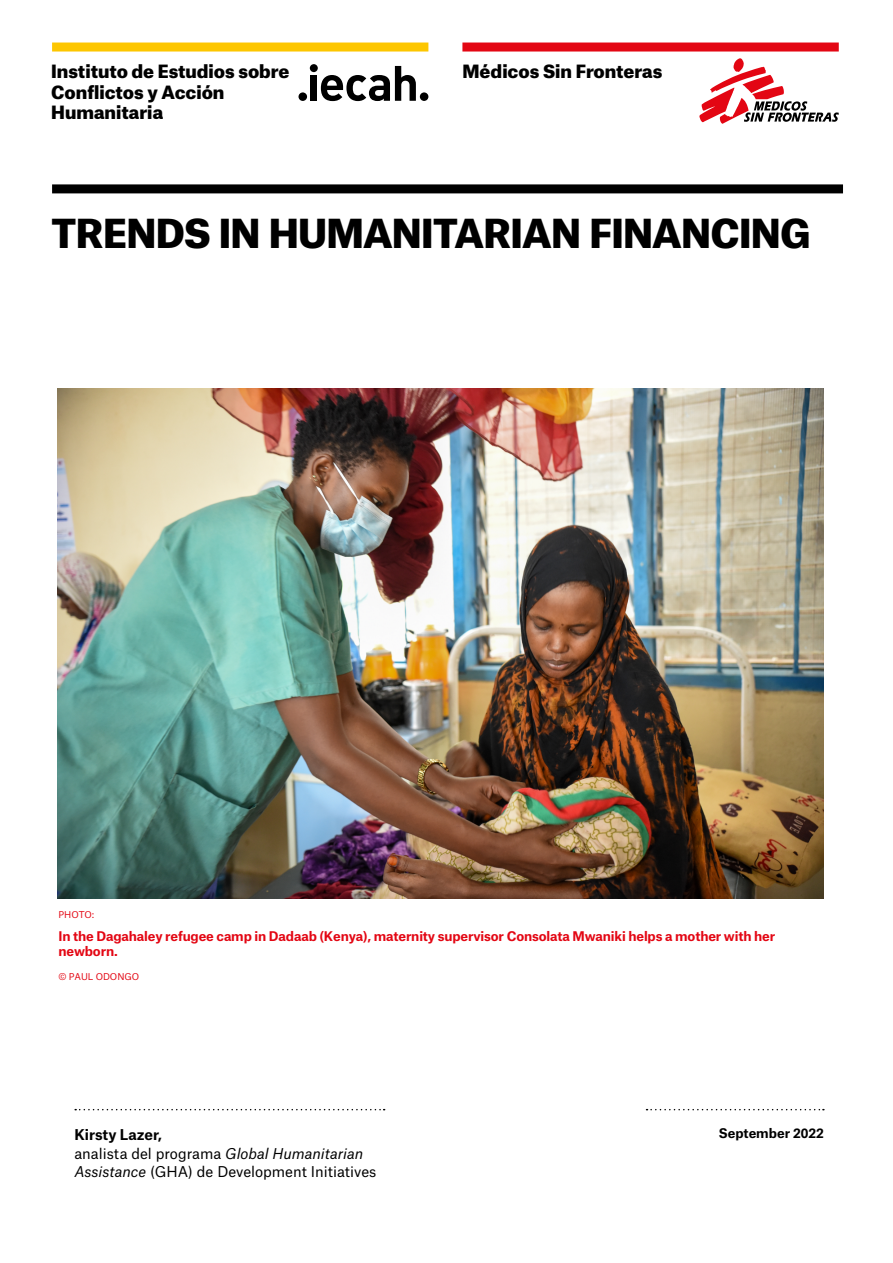
<style>
.page{position:relative;width:893px;height:1263px;background:#fff}
.page>*{position:absolute;margin:0;border:0;box-sizing:border-box;transform-origin:0 0}
.t1{font:900 38.25px "Atlas Grotesk TF";letter-spacing:-.02em;color:#000}
.t2{font:900 17.55px/20.4px "Atlas Grotesk TF";color:#000}
.t3{font:14.25px/18.5px "Atlas Grotesk TF";color:#000}
.t4{font:700 12.75px/15px "Atlas Grotesk TF";letter-spacing:-.01em;color:#e30613}
.t5{font:700 12.75px "Atlas Grotesk TF";color:#000}
.t6{font:9px "Atlas Grotesk TF";letter-spacing:-.005em;color:#e30613}
.s1{font-weight:700}
.s2{font-style:italic}
</style>
<div class="page">
<div style="left:52px;top:184px;width:791px;height:9px;background:#000"></div>
<div style="left:52px;top:43px;width:376px;height:9px;background:#fdc600"></div>
<div style="left:462px;top:43px;width:377px;height:9px;background:#e30613"></div>
<div style="left:298px;top:92px;width:9px;height:9px;background:#000;border-radius:50%"></div>
<div style="left:310px;top:64px;width:8px;height:8px;background:#000;border-radius:50%"></div>
<div style="left:311px;top:75px;width:6px;height:26px;background:#000"></div>
<svg style="left:321px;top:66px;width:95px;height:35px"></svg>
<div style="left:420px;top:92px;width:8px;height:9px;background:#000;border-radius:50%"></div>
<svg style="left:699px;top:58px;width:140px;height:66px"></svg>
<img style="left:57px;top:388px;width:767px;height:511px">
<svg style="left:75px;top:1109px;width:310px;height:1px"></svg>
<svg style="left:646px;top:1109px;width:178px;height:1px"></svg>
<h2 class="t2" style="left:51px;top:60px;width:240px">Instituto de Estudios sobre<br>Conflictos y Acción<br>Humanitaria</h2>
<h2 class="t2" style="left:462px;top:60px;width:201px">Médicos Sin Fronteras</h2>
<h1 class="t1" style="left:51px;top:202px;width:761px">TRENDS IN HUMANITARIAN FINANCING</h1>
<p class="t6" style="left:59px;top:907px;width:37px">PHOTO:</p>
<p class="t4" style="left:58px;top:928px;width:718px">In the Dagahaley refugee camp in Dadaab (Kenya), maternity supervisor Consolata Mwaniki helps a mother with her newborn.</p>
<p class="t6" style="left:58px;top:969px;width:82px">© PAUL ODONGO</p>
<p class="t3" style="left:74px;top:1123px;width:303px"><span class="s1">Kirsty Lazer,<br></span>analista del programa <span class="s2">Global Humanitarian<br>Assistance</span> (GHA) de Development Initiatives</p>
<p class="t5" style="left:719px;top:1123px;width:106px">September 2022</p>
</div>
